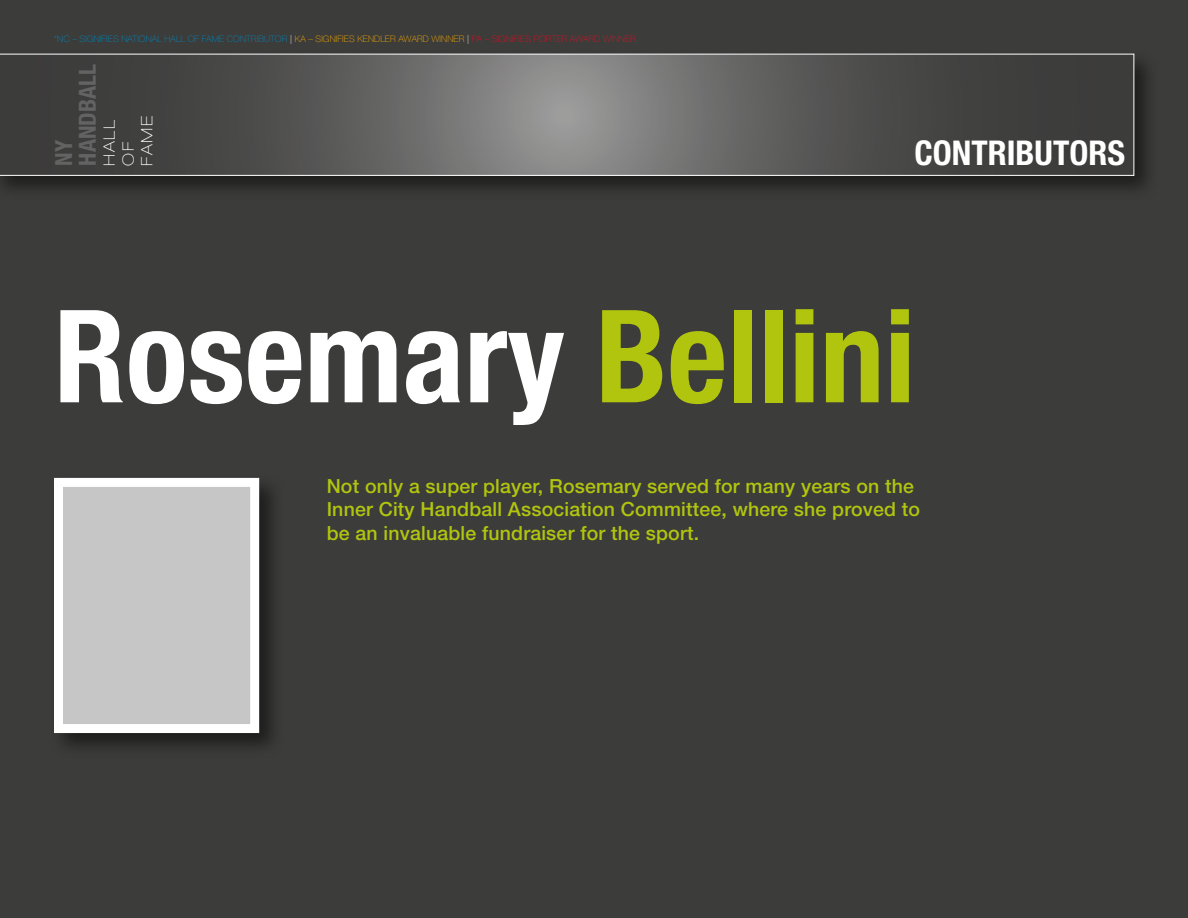
<style>
.page{position:relative;width:1188px;height:918px;background:#3c3c3b}
.page>*{position:absolute;margin:0;border:0;box-sizing:border-box;transform-origin:0 0}
.t1{font:700 condensed 129px "Helvetica Neue LT";color:#fff}
.t2{font:700 condensed 34.2px "Helvetica Neue LT";color:#fff}
.t3{font:700 condensed 23.55px/23.7px "Helvetica Neue LT";color:#646363}
.t4{font:500 19.5px/23.4px "Helvetica Neue LT";letter-spacing:.01em;color:#b1c50e}
.t5{font:100 expanded 15.75px/18.9px "Helvetica Neue LT";letter-spacing:.1em;color:#fff}
.t6{font:100 9px "Helvetica Neue LT";letter-spacing:.01em;color:#0086ba}
.s1{color:#fff}
.s2{color:#f8aa00}
.s3{color:#d51224}
.s4{color:#b1c50e}
</style>
<div class="page">
<svg style="left:0;top:53px;width:1148px;height:136px;fill:#272726"></svg>
<svg style="left:0;top:54px;width:1134px;height:121px"></svg>
<svg style="left:54px;top:477px;width:220px;height:270px;fill:#292927"></svg>
<div style="left:54px;top:478px;width:205px;height:255px;background:#c6c6c6;border:9px solid #fff"></div>
<p class="t6" style="left:54px;top:33px;width:583px">*NC – SIGNIFIES NATIONAL HALL OF FAME CONTRIBUTOR <span class="s1">|</span> <span class="s2">KA – SIGNIFIES KENDLER AWARD WINNER</span> <span class="s1">|</span> <span class="s3">PA – SIGNIFIES PORTER AWARD WINNER</span></p>
<p class="t3" style="left:52px;top:166px;width:103px;rotate:-90deg">NY<br>HANDBALL</p>
<p class="t5" style="left:100px;top:166px;width:51px;rotate:-90deg">HALL<br>OF<br>FAME</p>
<h2 class="t2" style="left:915px;top:132px;width:212px">CONTRIBUTORS</h2>
<h1 class="t1" style="left:54px;top:278px;width:863px">Rosemary <span class="s4">Bellini</span></h1>
<p class="t4" style="left:327px;top:474px;width:595px">Not only a super player, Rosemary served for many years on the<br>Inner City Handball Association Committee, where she proved to be an invaluable fundraiser for the sport.</p>
</div>
